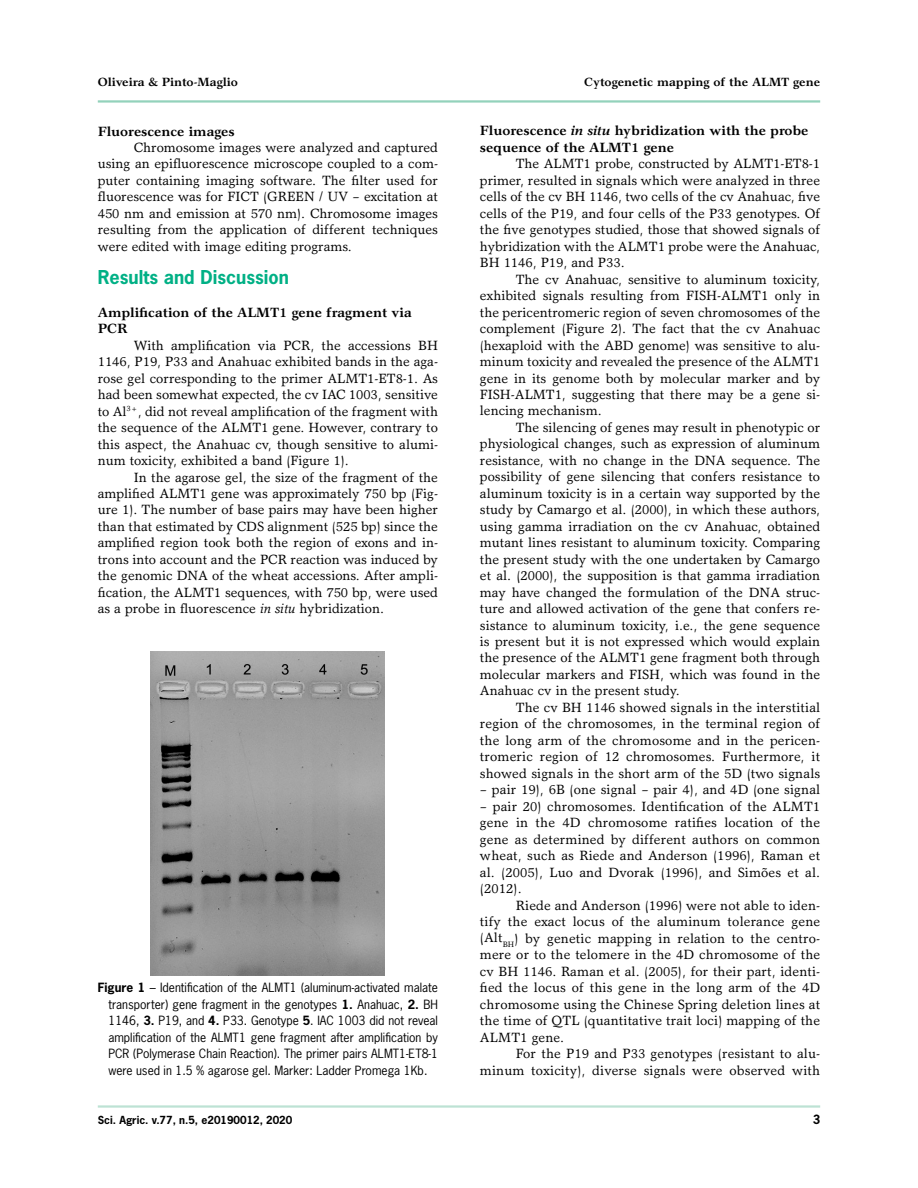
<style>
.page{position:relative;width:918px;height:1188px;background:#fff}
.page>*{position:absolute;margin:0;border:0;box-sizing:border-box;transform-origin:0 0}
.t1{font:700 18px "News Gothic";color:#00b085}
.t2{font:13.5px/16.5px "Garth Graphic";color:#000;text-align:justify}
.t3{font:700 13.5px/16.5px "Garth Graphic";color:#000}
.t4{font:12px/16.5px "News Gothic";color:#000;text-align:justify}
.t5{font:700 12px "Garth Graphic";color:#000}
.t6{font:700 12px "News Gothic";color:#000}
.t7{font:700 10.5px "News Gothic";color:#000}
.s1{font-style:italic}
.s2{font-weight:700}
</style>
<div class="page">
<hr style="left:98px;top:1105px;width:722px;height:3px;background:#bde2d4">
<hr style="left:98px;top:100px;width:722px;height:3px;background:#93d2bb">
<img style="left:151px;top:651px;width:234px;height:325px">
<p class="t5" style="left:98px;top:75px;width:142px">Oliveira &amp; Pinto-Maglio</p>
<p class="t5" style="left:584px;top:75px;width:238px">Cytogenetic mapping of the ALMT gene</p>
<p class="t3" style="left:98px;top:123px;width:139px">Fluorescence images</p>
<p class="t2" style="left:98px;top:139px;width:342px;text-indent:36px">Chromosome images were analyzed and captured using an epifluorescence microscope coupled to a com&shy;puter containing imaging software. The filter used for fluorescence was for FICT (GREEN / UV – excitation at 450 nm and emission at 570 nm). Chromosome images resulting from the application of different techniques were edited with image editing programs.</p>
<h1 class="t1" style="left:98px;top:265px;width:193px">Results and Discussion</h1>
<p class="t3" style="left:98px;top:304px;width:316px">Amplification of the ALMT1 gene fragment via<br>PCR</p>
<p class="t2" style="left:98px;top:337px;width:342px;text-indent:36px">With amplification via PCR, the accessions BH 1146, P19, P33 and Anahuac exhibited bands in the aga&shy;rose gel corresponding to the primer ALMT1-ET8-1. As had been somewhat expected, the cv IAC 1003, sensitive to Al<sup>3+</sup>, did not reveal amplification of the fragment with the sequence of the ALMT1 gene. However, contrary to this aspect, the Anahuac cv, though sensitive to alumi&shy;num toxicity, exhibited a band (Figure 1).</p>
<p class="t2" style="left:98px;top:469px;width:342px;text-indent:36px">In the agarose gel, the size of the fragment of the amplified ALMT1 gene was approximately 750 bp (Fig&shy;ure 1). The number of base pairs may have been higher than that estimated by CDS alignment (525 bp) since the amplified region took both the region of exons and in&shy;trons into account and the PCR reaction was induced by the genomic DNA of the wheat accessions. After ampli&shy;fication, the ALMT1 sequences, with 750 bp, were used as a probe in fluorescence <span class="s1">in situ</span> hybridization.</p>
<p class="t4" style="left:108px;top:979px;width:331px;text-indent:-11px"><span class="s2">Figure 1</span> – Identification of the ALMT1 (aluminum-activated malate transporter) gene fragment in the genotypes <span class="s2">1.</span> Anahuac, <span class="s2">2.</span> BH 1146, <span class="s2">3.</span> P19, and <span class="s2">4.</span> P33. Genotype <span class="s2">5</span>. IAC 1003 did not reveal amplification of the ALMT1 gene fragment after amplification by PCR (Polymerase Chain Reaction). The primer pairs ALMT1-ET8-1 were used in 1.5 % agarose gel. Marker: Ladder Promega 1Kb.</p>
<p class="t7" style="left:98px;top:1113px;width:196px">Sci. Agric. v.77, n.5, e20190012, 2020</p>
<p class="t3" style="left:480px;top:123px;width:330px">Fluorescence <span class="s1">in situ</span> hybridization with the probe sequence of the ALMT1 gene</p>
<p class="t2" style="left:480px;top:155px;width:342px;text-indent:36px">The ALMT1 probe, constructed by ALMT1-ET8-1 primer, resulted in signals which were analyzed in three cells of the cv BH 1146, two cells of the cv Anahuac, five cells of the P19, and four cells of the P33 genotypes. Of the five genotypes studied, those that showed signals of hybridization with the ALMT1 probe were the Anahuac, BH 1146, P19, and P33.</p>
<p class="t2" style="left:480px;top:271px;width:342px;text-indent:36px">The cv Anahuac, sensitive to aluminum toxicity, exhibited signals resulting from FISH-ALMT1 only in the pericentromeric region of seven chromosomes of the complement (Figure 2). The fact that the cv Anahuac (hexaploid with the ABD genome) was sensitive to alu&shy;minum toxicity and revealed the presence of the ALMT1 gene in its genome both by molecular marker and by FISH-ALMT1, suggesting that there may be a gene si&shy;lencing mechanism.</p>
<p class="t2" style="left:480px;top:419px;width:342px;text-indent:36px">The silencing of genes may result in phenotypic or physiological changes, such as expression of aluminum resistance, with no change in the DNA sequence. The possibility of gene silencing that confers resistance to aluminum toxicity is in a certain way supported by the study by Camargo et al. (2000), in which these authors, using gamma irradiation on the cv Anahuac, obtained mutant lines resistant to aluminum toxicity. Comparing the present study with the one undertaken by Camargo et al. (2000), the supposition is that gamma irradiation may have changed the formulation of the DNA struc&shy;ture and allowed activation of the gene that confers re&shy;sistance to aluminum toxicity, i.e., the gene sequence is present but it is not expressed which would explain the presence of the ALMT1 gene fragment both through molecular markers and FISH, which was found in the Anahuac cv in the present study.</p>
<p class="t2" style="left:480px;top:699px;width:342px;text-indent:36px">The cv BH 1146 showed signals in the interstitial region of the chromosomes, in the terminal region of the long arm of the chromosome and in the pericen&shy;tromeric region of 12 chromosomes. Furthermore, it showed signals in the short arm of the 5D (two signals</p>
<p class="t2" style="left:480px;top:781px;width:342px">– pair 19), 6B (one signal – pair 4), and 4D (one signal</p>
<p class="t2" style="left:480px;top:798px;width:342px">– pair 20) chromosomes. Identification of the ALMT1 gene in the 4D chromosome ratifies location of the gene as determined by different authors on common wheat, such as Riede and Anderson (1996), Raman et al. (2005), Luo and Dvorak (1996), and Simões et al. (2012).</p>
<p class="t2" style="left:480px;top:897px;width:342px;text-indent:36px">Riede and Anderson (1996) were not able to iden&shy;tify the exact locus of the aluminum tolerance gene (Alt<sub>BH</sub>) by genetic mapping in relation to the centro&shy;mere or to the telomere in the 4D chromosome of the cv BH 1146. Raman et al. (2005), for their part, identi&shy;fied the locus of this gene in the long arm of the 4D chromosome using the Chinese Spring deletion lines at the time of QTL (quantitative trait loci) mapping of the ALMT1 gene.</p>
<p class="t2" style="left:480px;top:1045px;width:342px;text-align:right">For the P19 and P33 genotypes (resistant to alu&shy;minum toxicity), diverse signals were observed with</p>
<p class="t6" style="left:813px;top:1111px;width:9px">3</p>
</div>
